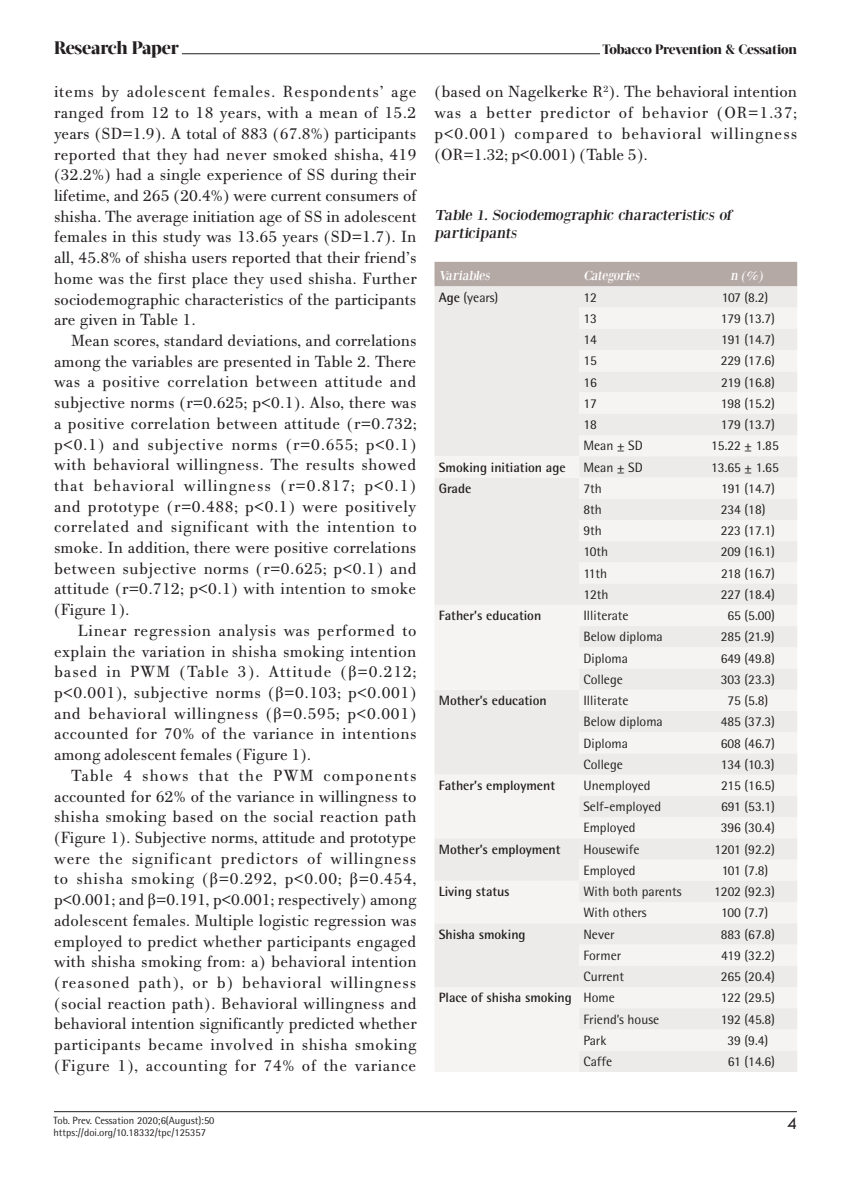
<style>
.page{position:relative;width:851px;height:1191px;background:#fff}
.page>*{position:absolute;margin:0;border:0;box-sizing:border-box;transform-origin:0 0}
.t1{font:800 18px "Acta Display W04";letter-spacing:-.01em;color:#231f20}
.t2{font:18px "Tw Cen";color:#231f20}
.t3{font:17.25px/20.7px "PF Bodoni Text";letter-spacing:.02em;color:#231f20;text-align:justify}
.t4{font:15px/18px "Bodoni XT";color:#231f20;scale:1.1 1}
.t5{font:13.5px "Rotis Semi Sans Hel";color:#231f20}
.t6{font:700 13.5px "Rotis Semi Sans Hel";color:#231f20}
.t7{font:800 13.5px "Acta Display W04";letter-spacing:-.01em;color:#231f20}
.t8{font:13.5px "Bodoni XT";color:#fff}
.t9{font:10.5px/12.6px "Rotis Semi Sans Hel";color:#231f20}
.s1{font-weight:700}
.s2{font-weight:400}
</style>
<div class="page">
<hr style="left:182px;top:53px;width:418px;height:1px;background:#231f20">
<hr style="left:54px;top:1111px;width:742px;height:1px;background:#231f20">
<div style="left:434px;top:262px;width:363px;height:24px;background:#b5a9a5"></div>
<div style="left:434px;top:286px;width:363px;height:22px;background:#ecebe9"></div>
<svg style="left:434px;top:308px;width:363px;height:763px;fill:#ecebe9"></svg>
<svg style="left:579px;top:329px;width:218px;height:63px"></svg>
<div style="left:579px;top:392px;width:218px;height:22px;background:#f5f4f3"></div>
<div style="left:579px;top:414px;width:218px;height:657px;background:#efeeec"></div>
<p class="t1" style="left:54px;top:36px;width:126px">Research Paper</p>
<p class="t7" style="left:602px;top:41px;width:196px">Tobacco Prevention &amp; Cessation</p>
<p class="t3" style="left:54px;top:82px;width:364px">items by adolescent females. Respondents’ age ranged from 12 to 18 years, with a mean of 15.2 years (SD=1.9). A total of 883 (67.8%) participants reported that they had never smoked shisha, 419 (32.2%) had a single experience of SS during their lifetime, and 265 (20.4%) were current consumers of shisha. The average initiation age of SS in adolescent females in this study was 13.65 years (SD=1.7). In all, 45.8% of shisha users reported that their friend’s home was the first place they used shisha. Further sociodemographic characteristics of the participants are given in Table 1.</p>
<p class="t3" style="left:54px;top:330px;width:364px;text-indent:17px">Mean scores, standard deviations, and correlations among the variables are presented in Table 2. There was a positive correlation between attitude and subjective norms (r=0.625; p&lt;0.1). Also, there was a positive correlation between attitude (r=0.732; p&lt;0.1) and subjective norms (r=0.655; p&lt;0.1) with behavioral willingness. The results showed that behavioral willingness (r=0.817; p&lt;0.1) and prototype (r=0.488; p&lt;0.1) were positively correlated and significant with the intention to smoke. In addition, there were positive correlations between subjective norms (r=0.625; p&lt;0.1) and attitude (r=0.712; p&lt;0.1) with intention to smoke (Figure 1).</p>
<p class="t3" style="left:54px;top:620px;width:364px;text-indent:24px">Linear regression analysis was performed to explain the variation in shisha smoking intention based in PWM (Table 3). Attitude (β=0.212; p&lt;0.001), subjective norms (β=0.103; p&lt;0.001) and behavioral willingness (β=0.595; p&lt;0.001) accounted for 70% of the variance in intentions among adolescent females (Figure 1).</p>
<p class="t3" style="left:54px;top:765px;width:364px;text-indent:17px">Table 4 shows that the PWM components accounted for 62% of the variance in willingness to shisha smoking based on the social reaction path (Figure 1). Subjective norms, attitude and prototype were the significant predictors of willingness to shisha smoking (β=0.292, p&lt;0.00; β=0.454, p&lt;0.001; and β=0.191, p&lt;0.001; respectively) among adolescent females. Multiple logistic regression was employed to predict whether participants engaged with shisha smoking from: a) behavioral intention (reasoned path), or b) behavioral willingness (social reaction path). Behavioral willingness and behavioral intention significantly predicted whether participants became involved in shisha smoking (Figure 1), accounting for 74% of the variance</p>
<p class="t9" style="left:53px;top:1113px;width:162px">Tob. Prev. Cessation 2020;6(August):50 https://doi.org/10.18332/tpc/125357</p>
<p class="t3" style="left:434px;top:82px;width:364px">(based on Nagelkerke R<sup>2</sup>). The behavioral intention was a better predictor of behavior (OR=1.37; p&lt;0.001) compared to behavioral willingness (OR=1.32; p&lt;0.001) (Table 5).</p>
<p class="t4" style="left:434px;top:206px;width:272px">Table 1. Sociodemographic characteristics of participants</p>
<p class="t8" style="left:438px;top:268px;width:55px">Variables</p>
<p class="t8" style="left:583px;top:268px;width:60px">Categories</p>
<p class="t8" style="left:730px;top:268px;width:36px">n (%)</p>
<p class="t5" style="left:438px;top:289px;width:61px"><span class="s1">Age</span> (years)</p>
<p class="t5" style="left:583px;top:289px;width:15px">12</p>
<p class="t5" style="left:721px;top:289px;width:48px">107 (8.2)</p>
<p class="t5" style="left:583px;top:310px;width:15px">13</p>
<p class="t5" style="left:720px;top:310px;width:56px">179 (13.7)</p>
<p class="t5" style="left:583px;top:332px;width:15px">14</p>
<p class="t5" style="left:721px;top:332px;width:55px">191 (14.7)</p>
<p class="t5" style="left:583px;top:353px;width:15px">15</p>
<p class="t5" style="left:720px;top:353px;width:56px">229 (17.6)</p>
<p class="t5" style="left:583px;top:374px;width:15px">16</p>
<p class="t5" style="left:721px;top:374px;width:55px">219 (16.8)</p>
<p class="t5" style="left:583px;top:395px;width:15px">17</p>
<p class="t5" style="left:720px;top:395px;width:56px">198 (15.2)</p>
<p class="t5" style="left:583px;top:416px;width:15px">18</p>
<p class="t5" style="left:720px;top:416px;width:56px">179 (13.7)</p>
<p class="t5" style="left:583px;top:438px;width:61px">Mean ± SD</p>
<p class="t5" style="left:711px;top:438px;width:69px">15.22 ± 1.85</p>
<p class="t6" style="left:438px;top:459px;width:128px">Smoking initiation age</p>
<p class="t5" style="left:583px;top:459px;width:61px">Mean ± SD</p>
<p class="t5" style="left:711px;top:459px;width:69px">13.65 ± 1.65</p>
<p class="t6" style="left:438px;top:480px;width:34px">Grade</p>
<p class="t5" style="left:583px;top:480px;width:20px">7th</p>
<p class="t5" style="left:721px;top:480px;width:55px">191 (14.7)</p>
<p class="t5" style="left:583px;top:501px;width:20px">8th</p>
<p class="t5" style="left:720px;top:501px;width:46px">234 (18)</p>
<p class="t5" style="left:583px;top:523px;width:20px">9th</p>
<p class="t5" style="left:720px;top:523px;width:56px">223 (17.1)</p>
<p class="t5" style="left:583px;top:544px;width:26px">10th</p>
<p class="t5" style="left:720px;top:544px;width:56px">209 (16.1)</p>
<p class="t5" style="left:583px;top:565px;width:25px">11th</p>
<p class="t5" style="left:721px;top:565px;width:55px">218 (16.7)</p>
<p class="t5" style="left:583px;top:586px;width:27px">12th</p>
<p class="t5" style="left:720px;top:586px;width:56px">227 (18.4)</p>
<p class="t6" style="left:438px;top:607px;width:104px">Father’s education</p>
<p class="t5" style="left:583px;top:607px;width:47px">Illiterate</p>
<p class="t5" style="left:727px;top:607px;width:49px">65 (5.00)</p>
<p class="t5" style="left:583px;top:629px;width:81px">Below diploma</p>
<p class="t5" style="left:720px;top:629px;width:55px">285 (21.9)</p>
<p class="t5" style="left:583px;top:650px;width:46px">Diploma</p>
<p class="t5" style="left:720px;top:650px;width:56px">649 (49.8)</p>
<p class="t5" style="left:583px;top:671px;width:41px">College</p>
<p class="t5" style="left:720px;top:671px;width:56px">303 (23.3)</p>
<p class="t6" style="left:438px;top:692px;width:110px">Mother’s education</p>
<p class="t5" style="left:583px;top:692px;width:47px">Illiterate</p>
<p class="t5" style="left:727px;top:692px;width:42px">75 (5.8)</p>
<p class="t5" style="left:583px;top:714px;width:81px">Below diploma</p>
<p class="t5" style="left:720px;top:714px;width:56px">485 (37.3)</p>
<p class="t5" style="left:583px;top:735px;width:46px">Diploma</p>
<p class="t5" style="left:720px;top:735px;width:56px">608 (46.7)</p>
<p class="t5" style="left:583px;top:756px;width:41px">College</p>
<p class="t5" style="left:720px;top:756px;width:55px">134 (10.3)</p>
<p class="t6" style="left:438px;top:777px;width:118px">Father’s employment</p>
<p class="t5" style="left:583px;top:777px;width:69px">Unemployed</p>
<p class="t5" style="left:721px;top:777px;width:55px">215 (16.5)</p>
<p class="t5" style="left:583px;top:798px;width:79px">Self-employed</p>
<p class="t5" style="left:721px;top:798px;width:55px">691 (53.1)</p>
<p class="t5" style="left:583px;top:820px;width:54px">Employed</p>
<p class="t5" style="left:720px;top:820px;width:56px">396 (30.4)</p>
<p class="t6" style="left:438px;top:841px;width:123px">Mother’s employment</p>
<p class="t5" style="left:583px;top:841px;width:58px">Housewife</p>
<p class="t5" style="left:714px;top:841px;width:62px">1201 (92.2)</p>
<p class="t5" style="left:583px;top:862px;width:54px">Employed</p>
<p class="t5" style="left:721px;top:862px;width:48px">101 (7.8)</p>
<p class="t6" style="left:438px;top:883px;width:72px">Living status</p>
<p class="t5" style="left:583px;top:883px;width:99px">With both parents</p>
<p class="t5" style="left:714px;top:883px;width:62px">1202 (92.3)</p>
<p class="t5" style="left:583px;top:905px;width:65px">With others</p>
<p class="t5" style="left:721px;top:905px;width:49px">100 (7.7)</p>
<p class="t6" style="left:438px;top:925px;width:88px">Shisha smoking</p>
<p class="t5" style="left:583px;top:926px;width:33px">Never</p>
<p class="t5" style="left:720px;top:926px;width:56px">883 (67.8)</p>
<p class="t5" style="left:583px;top:947px;width:39px">Former</p>
<p class="t5" style="left:721px;top:947px;width:55px">419 (32.2)</p>
<p class="t5" style="left:583px;top:968px;width:42px">Current</p>
<p class="t5" style="left:720px;top:968px;width:56px">265 (20.4)</p>
<p class="t6" style="left:438px;top:989px;width:177px">Place of shisha smoking <span class="s2">Home</span></p>
<p class="t5" style="left:720px;top:989px;width:56px">122 (29.5)</p>
<p class="t5" style="left:583px;top:1011px;width:77px">Friend’s house</p>
<p class="t5" style="left:720px;top:1011px;width:56px">192 (45.8)</p>
<p class="t5" style="left:583px;top:1032px;width:25px">Park</p>
<p class="t5" style="left:727px;top:1032px;width:42px">39 (9.4)</p>
<p class="t5" style="left:583px;top:1053px;width:30px">Caffe</p>
<p class="t5" style="left:727px;top:1053px;width:49px">61 (14.6)</p>
<p class="t2" style="left:786px;top:1112px;width:11px">4</p>
</div>
